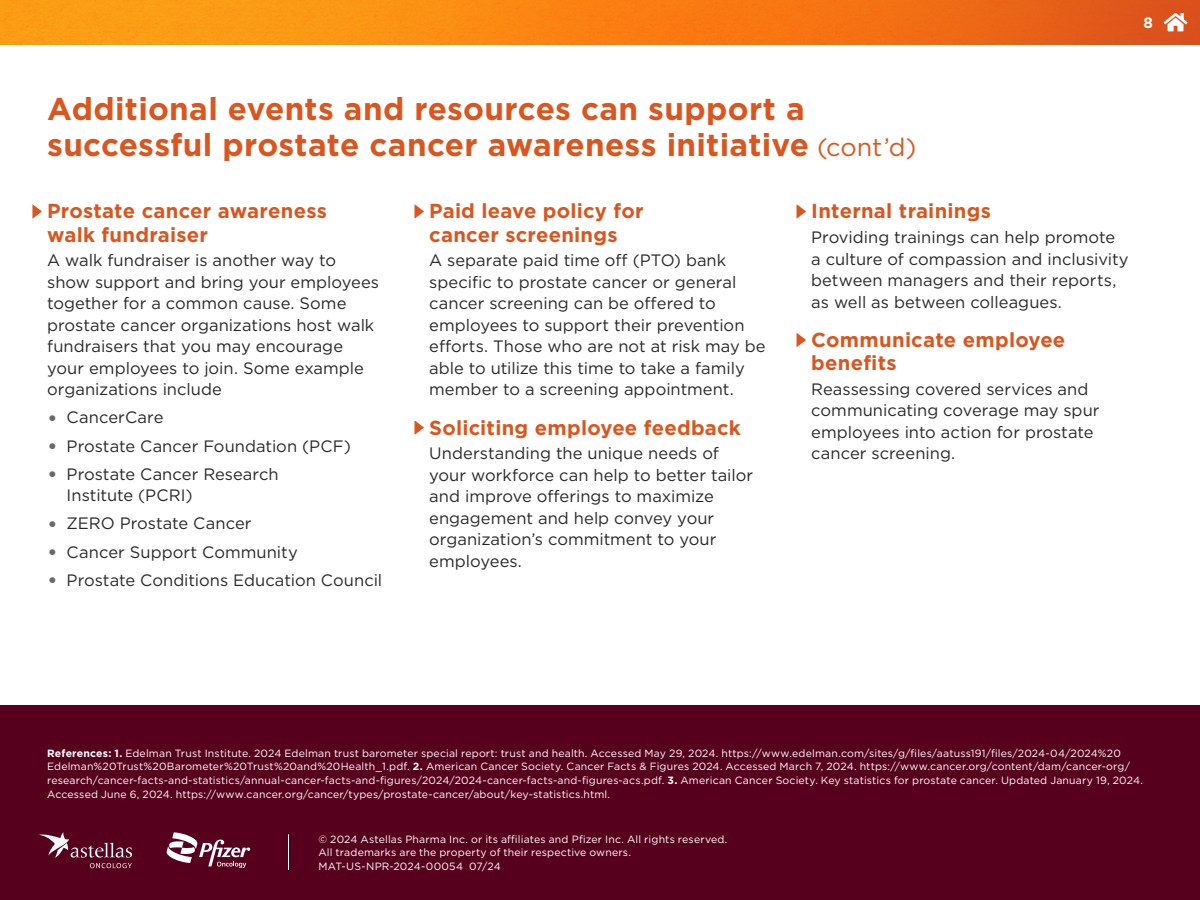
<style>
.page{position:relative;width:1200px;height:900px;background:#fff}
.page>*{position:absolute;margin:0;border:0;box-sizing:border-box;transform-origin:0 0}
.t1{font:700 31.5px/36.2px "Gotham";letter-spacing:.01em;color:#db561f}
.t2{font:700 20.25px/23.2px "Gotham";letter-spacing:.01em;color:#db561f}
.t3{font:16.5px/21.5px "Gotham";color:#282829}
.t4{font:700 15px "Gotham";color:#fff}
.t5{font:10.5px/13.6px "Gotham";letter-spacing:.015em;color:#fff}
.s1{font-weight:400;font-size:25.2px}
.s2{font-size:22.35px;color:#696969}
.s3{font-weight:700}
</style>
<div class="page">
<img style="left:0;top:0;width:1200px;height:44px">
<svg style="left:1164px;top:13px;width:23px;height:18px"></svg>
<div style="left:0;top:706px;width:1200px;height:194px;background:#57001e"></div>
<svg style="left:32px;top:204px;width:10px;height:15px"></svg>
<svg style="left:414px;top:204px;width:10px;height:15px"></svg>
<svg style="left:414px;top:421px;width:10px;height:14px"></svg>
<svg style="left:797px;top:204px;width:9px;height:15px"></svg>
<svg style="left:797px;top:333px;width:9px;height:14px"></svg>
<hr style="left:288px;top:834px;width:1px;height:36px;background:#fff">
<svg style="left:39px;top:832px;width:93px;height:36px"></svg>
<svg style="left:167px;top:832px;width:83px;height:36px"></svg>
<p class="t4" style="left:1143px;top:13px;width:11px">8</p>
<h1 class="t1" style="left:47px;top:90px;width:871px">Additional events and resources can support a successful prostate cancer awareness initiative <span class="s1">(cont’d)</span></h1>
<p class="t2" style="left:47px;top:200px;width:281px">Prostate cancer awareness walk fundraiser</p>
<p class="t3" style="left:47px;top:250px;width:333px">A walk fundraiser is another way to show support and bring your employees together for a common cause. Some prostate cancer organizations host walk fundraisers that you may encourage your employees to join. Some example organizations include</p>
<p class="t3" style="left:47px;top:406px;width:118px"><span class="s2">•</span> CancerCare</p>
<p class="t3" style="left:47px;top:435px;width:305px"><span class="s2">•</span> Prostate Cancer Foundation (PCF)</p>
<p class="t3" style="left:67px;top:463px;width:213px;text-indent:-19px"><span class="s2">•</span> Prostate Cancer Research<br>Institute (PCRI)</p>
<p class="t3" style="left:47px;top:512px;width:206px"><span class="s2">•</span> ZERO Prostate Cancer</p>
<p class="t3" style="left:47px;top:541px;width:252px"><span class="s2">•</span> Cancer Support Community</p>
<p class="t3" style="left:47px;top:569px;width:337px"><span class="s2">•</span> Prostate Conditions Education Council</p>
<p class="t2" style="left:429px;top:200px;width:216px">Paid leave policy for cancer screenings</p>
<p class="t3" style="left:429px;top:250px;width:338px">A separate paid time off (PTO) bank specific to prostate cancer or general cancer screening can be offered to employees to support their prevention efforts. Those who are not at risk may be able to utilize this time to take a family member to a screening appointment.</p>
<p class="t2" style="left:429px;top:416px;width:313px">Soliciting employee feedback</p>
<p class="t3" style="left:429px;top:442px;width:326px">Understanding the unique needs of your workforce can help to better tailor and improve offerings to maximize engagement and help convey your organization’s commitment to your employees.</p>
<p class="t2" style="left:811px;top:200px;width:181px">Internal trainings</p>
<p class="t3" style="left:811px;top:226px;width:319px">Providing trainings can help promote a culture of compassion and inclusivity between managers and their reports, as well as between colleagues.</p>
<p class="t2" style="left:811px;top:328px;width:256px">Communicate employee benefits</p>
<p class="t3" style="left:811px;top:378px;width:290px">Reassessing covered services and communicating coverage may spur employees into action for prostate cancer screening.</p>
<p class="t5" style="left:47px;top:746px;width:1097px"><span class="s3">References: 1.</span> Edelman Trust Institute. 2024 Edelman trust barometer special report: trust and health. Accessed May 29, 2024. https://www.edelman.com/sites/g/files/aatuss191/files/2024-04/2024%20<br>Edelman%20Trust%20Barometer%20Trust%20and%20Health_1.pdf. <span class="s3">2.</span> American Cancer Society. Cancer Facts &amp; Figures 2024. Accessed March 7, 2024. https://www.cancer.org/content/dam/cancer-org/ research/cancer-facts-and-statistics/annual-cancer-facts-and-figures/2024/2024-cancer-facts-and-figures-acs.pdf. <span class="s3">3.</span> American Cancer Society. Key statistics for prostate cancer. Updated January 19, 2024.<br>Accessed June 6, 2024. https://www.cancer.org/cancer/types/prostate-cancer/about/key-statistics.html.</p>
<p class="t5" style="left:318px;top:832px;width:410px">© 2024 Astellas Pharma Inc. or its affiliates and Pfizer Inc. All rights reserved.<br>All trademarks are the property of their respective owners.<br>MAT-US-NPR-2024-00054 07/24</p>
</div>
